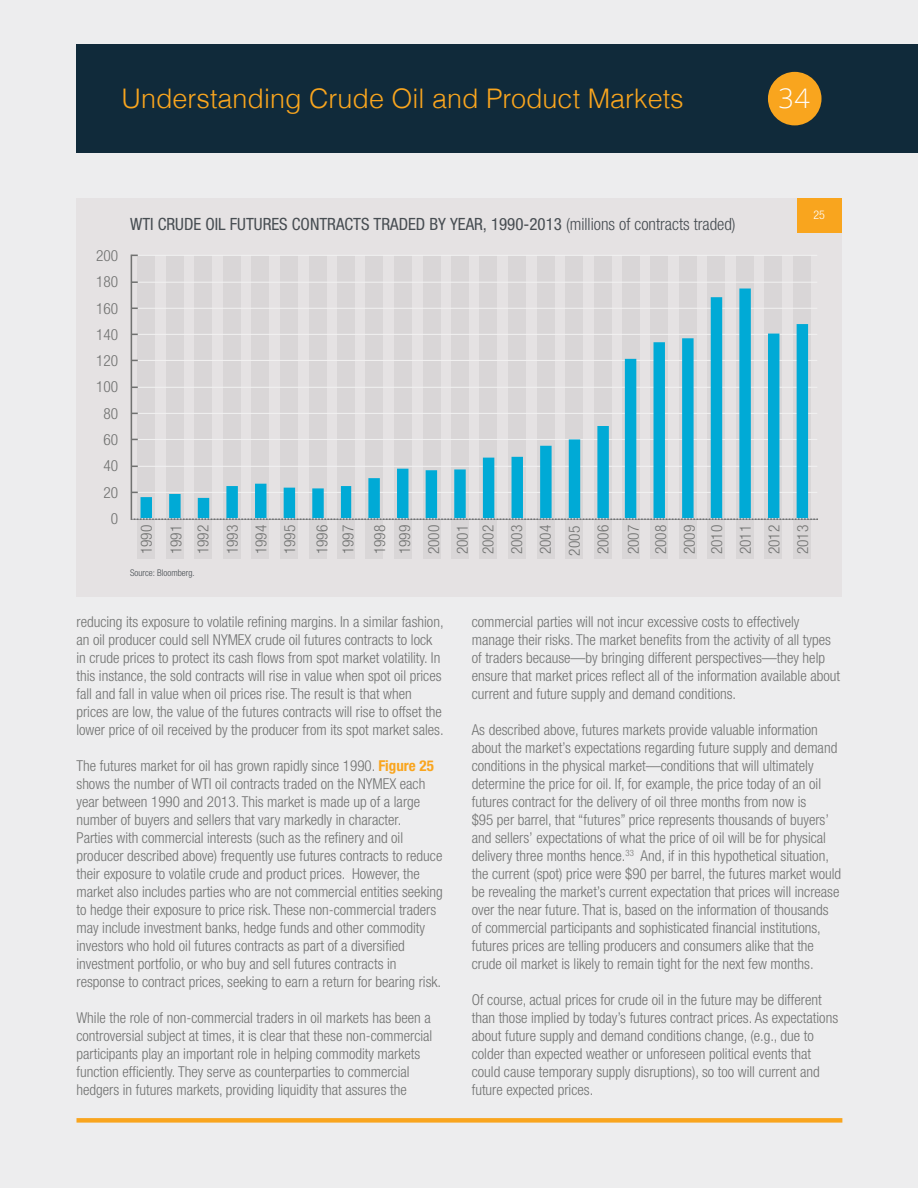
<style>
.page{position:relative;width:918px;height:1188px;background:#ededee}
.page>*{position:absolute;margin:0;border:0;box-sizing:border-box;transform-origin:0 0}
.t1{font:300 27px "Helvetica";color:#f9a51e}
.t2{font:300 27px "Open Sans";color:#fff}
.t3{font:condensed 16.95px "Helvetica Neue LT Std";color:#474d52}
.t4{font:300 condensed 15.45px/28.8px "Helvetica Neue LT Std";color:#717271}
.t5{font:300 condensed 15px/18px "Helvetica Neue LT Std";color:#717271}
.t6{font:300 condensed 12px "Helvetica Neue LT Std";color:#fff}
.t7{font:300 condensed 9.3px "Helvetica Neue LT Std";color:#474d52}
.s1{font-weight:300}
.s2{font-weight:700;color:#f9a51e}
</style>
<div class="page">
<div style="left:76px;top:1118px;width:766px;height:5px;background:#f9a51e"></div>
<div style="left:76px;top:44px;width:842px;height:109px;background:#102a3a"></div>
<div style="left:768px;top:72px;width:54px;height:53px;background:#f9a51e;border-radius:50%"></div>
<div style="left:76px;top:198px;width:766px;height:399px;background:#e5e2e3"></div>
<div style="left:137px;top:255px;width:17px;height:304px;background:#d9d6d7"></div>
<div style="left:167px;top:255px;width:17px;height:304px;background:#d9d6d7"></div>
<div style="left:195px;top:255px;width:17px;height:304px;background:#d9d6d7"></div>
<div style="left:224px;top:255px;width:17px;height:304px;background:#d9d6d7"></div>
<div style="left:251px;top:255px;width:17px;height:304px;background:#d9d6d7"></div>
<div style="left:281px;top:255px;width:17px;height:304px;background:#d9d6d7"></div>
<div style="left:309px;top:255px;width:17px;height:304px;background:#d9d6d7"></div>
<div style="left:338px;top:255px;width:17px;height:304px;background:#d9d6d7"></div>
<div style="left:365px;top:255px;width:18px;height:304px;background:#d9d6d7"></div>
<div style="left:395px;top:255px;width:17px;height:304px;background:#d9d6d7"></div>
<div style="left:423px;top:255px;width:17px;height:304px;background:#d9d6d7"></div>
<div style="left:452px;top:255px;width:17px;height:304px;background:#d9d6d7"></div>
<div style="left:479px;top:255px;width:18px;height:304px;background:#d9d6d7"></div>
<div style="left:509px;top:255px;width:17px;height:304px;background:#d9d6d7"></div>
<div style="left:537px;top:255px;width:17px;height:304px;background:#d9d6d7"></div>
<div style="left:566px;top:255px;width:17px;height:304px;background:#d9d6d7"></div>
<div style="left:595px;top:255px;width:17px;height:304px;background:#d9d6d7"></div>
<div style="left:622px;top:255px;width:18px;height:304px;background:#d9d6d7"></div>
<div style="left:651px;top:255px;width:17px;height:304px;background:#d9d6d7"></div>
<div style="left:680px;top:255px;width:17px;height:304px;background:#d9d6d7"></div>
<div style="left:707px;top:255px;width:17px;height:304px;background:#d9d6d7"></div>
<div style="left:736px;top:255px;width:18px;height:304px;background:#d9d6d7"></div>
<div style="left:765px;top:255px;width:17px;height:304px;background:#d9d6d7"></div>
<div style="left:794px;top:255px;width:17px;height:304px;background:#d9d6d7"></div>
<svg style="left:130px;top:254px;width:688px;height:267px"></svg>
<svg style="left:132px;top:518px;width:684px;height:2px"></svg>
<div style="left:797px;top:198px;width:45px;height:34px;background:#f9a51e"></div>
<h1 class="t1" style="left:122px;top:77px;width:564px">Understanding Crude Oil and Product Markets</h1>
<h1 class="t2" style="left:779px;top:80px;width:33px">34</h1>
<p class="t4" style="left:96px;top:241px;width:24px">200</p>
<p class="t4" style="left:96px;top:267px;width:24px">180</p>
<p class="t4" style="left:96px;top:294px;width:24px">160</p>
<p class="t4" style="left:96px;top:320px;width:24px">140</p>
<p class="t4" style="left:96px;top:346px;width:24px">120</p>
<p class="t4" style="left:96px;top:373px;width:24px">100</p>
<p class="t4" style="left:104px;top:399px;width:16px">80</p>
<p class="t4" style="left:104px;top:425px;width:16px">60</p>
<p class="t4" style="left:104px;top:451px;width:16px">40</p>
<p class="t4" style="left:104px;top:478px;width:16px">20</p>
<p class="t4" style="left:111px;top:504px;width:9px">0</p>
<p class="t3" style="left:130px;top:214px;width:607px">WTI CRUDE OIL FUTURES CONTRACTS TRADED BY YEAR, 1990-2013 <span class="s1">(millions of contracts traded)</span></p>
<p class="t6" style="left:813px;top:208px;width:13px">25</p>
<p class="t4" style="left:131px;top:554px;width:31px;line-height:29.8px;rotate:-90deg">1990<br>1991</p>
<p class="t4" style="left:189px;top:554px;width:31px;text-align:justify;rotate:-90deg">1992<br>1993<br>1994<br>1995</p>
<p class="t4" style="left:309px;top:554px;width:31px;line-height:26px;rotate:-90deg">1996<br>1997</p>
<p class="t4" style="left:367px;top:554px;width:31px;line-height:25.2px;rotate:-90deg">1998<br>1999</p>
<p class="t4" style="left:419px;top:554px;width:31px;rotate:-90deg">2000<br>2001</p>
<p class="t4" style="left:474px;top:556px;width:32px;text-align:justify;rotate:-90deg">2002<br>2003<br>2004<br>2005<br>2006</p>
<p class="t4" style="left:620px;top:554px;width:31px;line-height:27.2px;rotate:-90deg">2007<br>2008</p>
<p class="t4" style="left:676px;top:554px;width:31px;line-height:27.2px;rotate:-90deg">2009<br>2010</p>
<p class="t4" style="left:731px;top:554px;width:31px;text-align:justify;rotate:-90deg">2011<br>2012<br>2013</p>
<p class="t7" style="left:130px;top:568px;width:66px">Source: Bloomberg.</p>
<p class="t5" style="left:76px;top:613px;width:369px">reducing its exposure to volatile refining margins. In a similar fashion, an oil producer could sell NYMEX crude oil futures contracts to lock in crude prices to protect its cash flows from spot market volatility. In this instance, the sold contracts will rise in value when spot oil prices fall and fall in value when oil prices rise. The result is that when prices are low, the value of the futures contracts will rise to offset the lower price of oil received by the producer from its spot market sales.</p>
<p class="t5" style="left:76px;top:757px;width:368px">The futures market for oil has grown rapidly since 1990. <span class="s2">Figure 25 </span>shows the number of WTI oil contracts traded on the NYMEX each year between 1990 and 2013. This market is made up of a large number of buyers and sellers that vary markedly in character.<br>Parties with commercial interests (such as the refinery and oil producer described above) frequently use futures contracts to reduce their exposure to volatile crude and product prices. However, the market also includes parties who are not commercial entities seeking to hedge their exposure to price risk. These non-commercial traders may include investment banks, hedge funds and other commodity investors who hold oil futures contracts as part of a diversified investment portfolio, or who buy and sell futures contracts in response to contract prices, seeking to earn a return for bearing risk.</p>
<p class="t5" style="left:76px;top:1009px;width:357px">While the role of non-commercial traders in oil markets has been a controversial subject at times, it is clear that these non-commercial participants play an important role in helping commodity markets function efficiently. They serve as counterparties to commercial hedgers in futures markets, providing liquidity that assures the</p>
<p class="t5" style="left:472px;top:613px;width:370px">commercial parties will not incur excessive costs to effectively manage their risks. The market benefits from the activity of all types of traders because—by bringing different perspectives—they help ensure that market prices reflect all of the information available about current and future supply and demand conditions.</p>
<p class="t5" style="left:472px;top:721px;width:371px">As described above, futures markets provide valuable information about the market’s expectations regarding future supply and demand conditions in the physical market—conditions that will ultimately determine the price for oil. If, for example, the price today of an oil futures contract for the delivery of oil three months from now is<br>$95 per barrel, that “futures” price represents thousands of buyers’ and sellers’ expectations of what the price of oil will be for physical delivery three months hence.<sup>33</sup> And, if in this hypothetical situation, the current (spot) price were $90 per barrel, the futures market would be revealing the market’s current expectation that prices will increase over the near future. That is, based on the information of thousands of commercial participants and sophisticated financial institutions, futures prices are telling producers and consumers alike that the crude oil market is likely to remain tight for the next few months.</p>
<p class="t5" style="left:472px;top:991px;width:368px">Of course, actual prices for crude oil in the future may be different than those implied by today’s futures contract prices. As expectations about future supply and demand conditions change, (e.g., due to colder than expected weather or unforeseen political events that could cause temporary supply disruptions), so too will current and future expected prices.</p>
</div>
